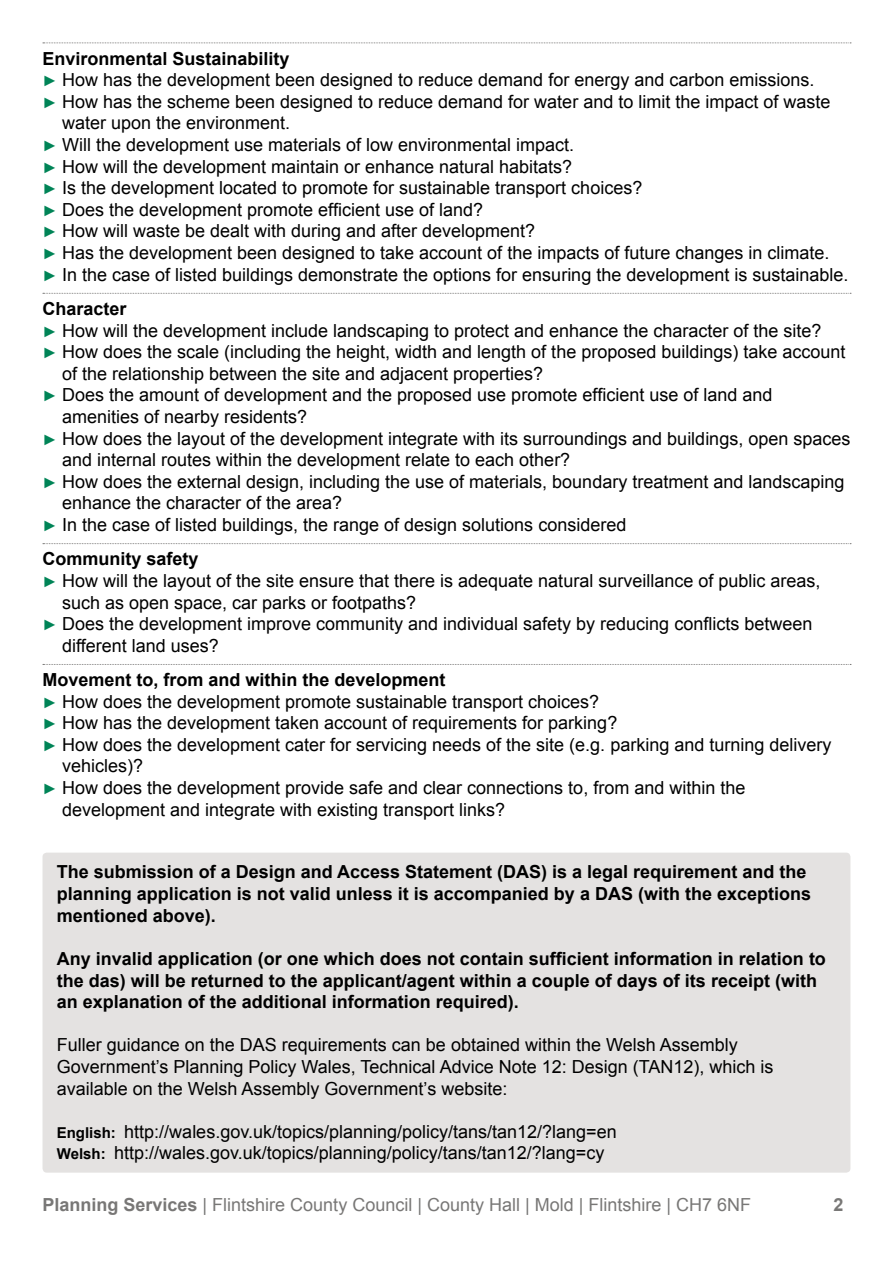
<style>
.page{position:relative;width:893px;height:1263px;background:#fff}
.page>*{position:absolute;margin:0;border:0;box-sizing:border-box;transform-origin:0 0}
.t1{font:18px/21.6px "Arial";color:#000}
.t2{font:700 18px/21.6px "Arial";color:#000}
.t3{font:18px "Arial";color:#787776}
.t4{font:700 18px "Arial";color:#787776}
.s1{font-size:15px;color:#008457}
.s2{font-weight:700;font-size:15px}
.s3{font-weight:700}
</style>
<div class="page">
<svg style="left:43px;top:43px;width:808px;height:1px"></svg>
<svg style="left:43px;top:293px;width:808px;height:1px"></svg>
<svg style="left:43px;top:543px;width:808px;height:1px"></svg>
<svg style="left:43px;top:664px;width:808px;height:1px"></svg>
<div style="left:43px;top:853px;width:807px;height:319px;background:#e4e2e1;border-radius:4px"></div>
<p class="t2" style="left:43px;top:48px;width:249px">Environmental Sustainability</p>
<p class="t1" style="left:43px;top:69px;width:773px"><span class="s1">►</span> How has the development been designed to reduce demand for energy and carbon emissions.</p>
<p class="t1" style="left:43px;top:91px;width:789px"><span class="s1">►</span> How has the scheme been designed to reduce demand for water and to limit the impact of waste</p>
<p class="t1" style="left:62px;top:112px;width:230px">water upon the environment.</p>
<p class="t1" style="left:43px;top:134px;width:533px"><span class="s1">►</span> Will the development use materials of low environmental impact.</p>
<p class="t1" style="left:43px;top:156px;width:531px"><span class="s1">►</span> How will the development maintain or enhance natural habitats?</p>
<p class="t1" style="left:43px;top:177px;width:601px"><span class="s1">►</span> Is the development located to promote for sustainable transport choices?</p>
<p class="t1" style="left:43px;top:199px;width:442px"><span class="s1">►</span> Does the development promote efficient use of land?</p>
<p class="t1" style="left:43px;top:220px;width:494px"><span class="s1">►</span> How will waste be dealt with during and after development?</p>
<p class="t1" style="left:43px;top:242px;width:788px"><span class="s1">►</span> Has the development been designed to take account of the impacts of future changes in climate.</p>
<p class="t1" style="left:43px;top:264px;width:807px"><span class="s1">►</span> In the case of listed buildings demonstrate the options for ensuring the development is sustainable.</p>
<p class="t2" style="left:43px;top:298px;width:86px">Character</p>
<p class="t1" style="left:43px;top:320px;width:780px"><span class="s1">►</span> How will the development include landscaping to protect and enhance the character of the site?</p>
<p class="t1" style="left:43px;top:341px;width:804px"><span class="s1">►</span> How does the scale (including the height, width and length of the proposed buildings) take account</p>
<p class="t1" style="left:62px;top:363px;width:483px">of the relationship between the site and adjacent properties?</p>
<p class="t1" style="left:43px;top:384px;width:731px"><span class="s1">►</span> Does the amount of development and the proposed use promote efficient use of land and</p>
<p class="t1" style="left:62px;top:406px;width:247px">amenities of nearby residents?</p>
<p class="t1" style="left:43px;top:428px;width:809px"><span class="s1">►</span> How does the layout of the development integrate with its surroundings and buildings, open spaces</p>
<p class="t1" style="left:62px;top:449px;width:510px">and internal routes within the development relate to each other?</p>
<p class="t1" style="left:43px;top:471px;width:803px"><span class="s1">►</span> How does the external design, including the use of materials, boundary treatment and landscaping</p>
<p class="t1" style="left:62px;top:492px;width:282px">enhance the character of the area?</p>
<p class="t1" style="left:43px;top:514px;width:585px"><span class="s1">►</span> In the case of listed buildings, the range of design solutions considered</p>
<p class="t2" style="left:43px;top:549px;width:158px">Community safety</p>
<p class="t1" style="left:43px;top:570px;width:779px"><span class="s1">►</span> How will the layout of the site ensure that there is adequate natural surveillance of public areas,</p>
<p class="t1" style="left:62px;top:592px;width:356px">such as open space, car parks or footpaths?</p>
<p class="t1" style="left:43px;top:613px;width:771px"><span class="s1">►</span> Does the development improve community and individual safety by reducing conflicts between</p>
<p class="t1" style="left:62px;top:635px;width:158px">different land uses?</p>
<p class="t2" style="left:43px;top:669px;width:405px">Movement to, from and within the development</p>
<p class="t1" style="left:43px;top:691px;width:558px"><span class="s1">►</span> How does the development promote sustainable transport choices?</p>
<p class="t1" style="left:43px;top:712px;width:576px"><span class="s1">►</span> How has the development taken account of requirements for parking?</p>
<p class="t1" style="left:43px;top:734px;width:790px"><span class="s1">►</span> How does the development cater for servicing needs of the site (e.g. parking and turning delivery</p>
<p class="t1" style="left:62px;top:755px;width:83px">vehicles)?</p>
<p class="t1" style="left:43px;top:777px;width:704px"><span class="s1">►</span> How does the development provide safe and clear connections to, from and within the</p>
<p class="t1" style="left:62px;top:799px;width:445px">development and integrate with existing transport links?</p>
<p class="t2" style="left:57px;top:862px;width:756px">The submission of a Design and Access Statement (DAS) is a legal requirement and the planning application is not valid unless it is accompanied by a DAS (with the exceptions mentioned above).</p>
<p class="t2" style="left:57px;top:948px;width:771px">Any invalid application (or one which does not contain sufficient information in relation to the das) will be returned to the applicant/agent within a couple of days of its receipt (with an explanation of the additional information required).</p>
<p class="t1" style="left:57px;top:1034px;width:718px">Fuller guidance on the DAS requirements can be obtained within the Welsh Assembly<br>Government’s Planning Policy Wales, Technical Advice Note 12: Design (TAN12), which is available on the Welsh Assembly Government’s website:</p>
<p class="t1" style="left:57px;top:1121px;width:561px"><span class="s2">English:</span> http://wales.gov.uk/topics/planning/policy/tans/tan12/?lang=en<br><span class="s2">Welsh:</span> http://wales.gov.uk/topics/planning/policy/tans/tan12/?lang=cy</p>
<p class="t3" style="left:43px;top:1193px;width:710px"><span class="s3">Planning Services</span> | Flintshire County Council | County Hall | Mold | Flintshire | CH7 6NF</p>
<p class="t4" style="left:834px;top:1193px;width:12px">2</p>
</div>
